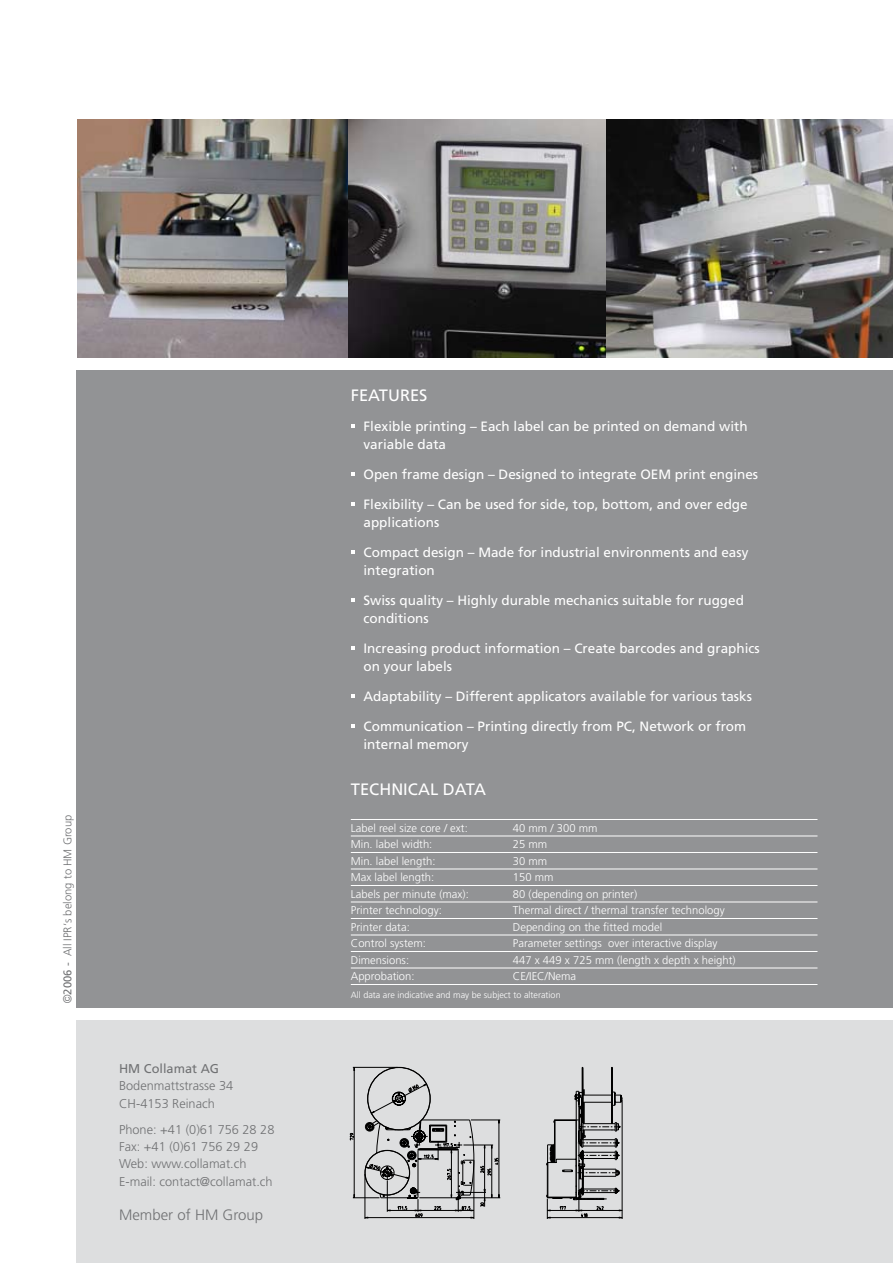
<style>
.page{position:relative;width:893px;height:1263px;background:#fff}
.page>*{position:absolute;margin:0;border:0;box-sizing:border-box;transform-origin:0 0}
.t1{font:16.5px "Frutiger";letter-spacing:.005em;color:#fff}
.t2{font:300 15px "Frutiger";color:#707173}
.t3{font:13.5px/18px "Frutiger";color:#fff}
.t4{font:300 12.75px/17.2px "Frutiger";color:#707173}
.t5{font:12.75px "Frutiger";color:#707173}
.t6{font:300 11.25px "Frutiger";color:#fff}
.t7{font:300 11.25px "Frutiger";color:#707173}
.t8{font:300 9px "Frutiger";color:#fff}
.s1{font-family:"Arial";font-weight:400}
.s2{font-weight:400}
</style>
<div class="page">
<div style="left:77px;top:370px;width:816px;height:638px;background:#929395"></div>
<div style="left:77px;top:1020px;width:816px;height:243px;background:#dddedf"></div>
<img style="left:78px;top:119px;width:270px;height:238px">
<img style="left:348px;top:119px;width:545px;height:238px">
<svg style="left:349px;top:1066px;width:15px;height:133px"></svg>
<svg style="left:364px;top:1066px;width:259px;height:153px"></svg>
<hr style="left:351px;top:819px;width:466px;height:1px;background:#fff">
<hr style="left:351px;top:836px;width:466px;height:1px;background:#fff">
<hr style="left:351px;top:852px;width:466px;height:1px;background:#fff">
<hr style="left:351px;top:869px;width:466px;height:1px;background:#fff">
<hr style="left:351px;top:885px;width:466px;height:1px;background:#fff">
<hr style="left:351px;top:902px;width:466px;height:1px;background:#fff">
<hr style="left:351px;top:918px;width:466px;height:1px;background:#fff">
<hr style="left:351px;top:935px;width:466px;height:1px;background:#fff">
<hr style="left:351px;top:951px;width:466px;height:1px;background:#fff">
<hr style="left:351px;top:968px;width:466px;height:1px;background:#fff">
<hr style="left:351px;top:984px;width:466px;height:1px;background:#fff">
<svg style="left:351px;top:424px;width:3px;height:4px"></svg>
<svg style="left:351px;top:472px;width:3px;height:4px"></svg>
<svg style="left:351px;top:502px;width:3px;height:4px"></svg>
<svg style="left:351px;top:550px;width:3px;height:4px"></svg>
<svg style="left:351px;top:598px;width:3px;height:4px"></svg>
<svg style="left:351px;top:646px;width:3px;height:4px"></svg>
<svg style="left:351px;top:694px;width:3px;height:4px"></svg>
<svg style="left:351px;top:724px;width:3px;height:4px"></svg>
<p class="t7" style="left:61px;top:1003px;width:189px;rotate:-90deg"><span class="s1">©</span><span class="s2">2006 -</span> All IPR‘s belong to HM Group</p>
<p class="t5" style="left:119px;top:1061px;width:102px">HM Collamat AG</p>
<p class="t4" style="left:119px;top:1077px;width:116px">Bodenmattstrasse 34<br>CH-4153 Reinach</p>
<p class="t4" style="left:119px;top:1121px;width:157px">Phone: +41 (0)61 756 28 28<br>Fax: +41 (0)61 756 29 29<br>Web: www.collamat.ch<br>E-mail: contact@collamat.ch</p>
<p class="t2" style="left:119px;top:1206px;width:146px">Member of HM Group</p>
<p class="t1" style="left:351px;top:386px;width:68px">Features</p>
<p class="t3" style="left:364px;top:417px;width:386px">Flexible printing – Each label can be printed on demand with variable data</p>
<p class="t3" style="left:364px;top:465px;width:396px">Open frame design – Designed to integrate OEM print engines</p>
<p class="t3" style="left:364px;top:495px;width:386px">Flexibility – Can be used for side, top, bottom, and over edge applications</p>
<p class="t3" style="left:364px;top:543px;width:386px">Compact design – Made for industrial environments and easy integration</p>
<p class="t3" style="left:364px;top:591px;width:382px">Swiss quality – Highly durable mechanics suitable for rugged conditions</p>
<p class="t3" style="left:364px;top:639px;width:398px;text-indent:-9px">I ncreasing product information – Create barcodes and graphics on your labels</p>
<p class="t3" style="left:364px;top:687px;width:390px">Adaptability – Different applicators available for various tasks</p>
<p class="t3" style="left:364px;top:717px;width:384px">Communication – Printing directly from PC, Network or from internal memory</p>
<p class="t1" style="left:351px;top:779px;width:20px">Tech</p>
<p class="t1" style="left:391px;top:779px;width:28px">nical</p>
<p class="t1" style="left:443px;top:779px;width:24px">data</p>
<p class="t6" style="left:351px;top:821px;width:119px">Label reel size core / ext:</p>
<p class="t6" style="left:513px;top:821px;width:86px">40 mm / 300 mm</p>
<p class="t6" style="left:351px;top:838px;width:83px">Min. label width:</p>
<p class="t6" style="left:513px;top:838px;width:36px">25 mm</p>
<p class="t6" style="left:351px;top:854px;width:86px">Min. label length:</p>
<p class="t6" style="left:513px;top:854px;width:36px">30 mm</p>
<p class="t6" style="left:351px;top:871px;width:85px">Max label length:</p>
<p class="t6" style="left:513px;top:871px;width:42px">150 mm</p>
<p class="t6" style="left:351px;top:887px;width:120px">Labels per minute (max):</p>
<p class="t6" style="left:513px;top:887px;width:126px">80 (depending on printer)</p>
<p class="t6" style="left:351px;top:904px;width:93px">Printer technology:</p>
<p class="t6" style="left:513px;top:904px;width:214px">Thermal direct / thermal transfer technology</p>
<p class="t6" style="left:351px;top:920px;width:61px">Printer data:</p>
<p class="t6" style="left:513px;top:920px;width:151px">Depending on the fitted model</p>
<p class="t6" style="left:351px;top:937px;width:77px">Control system:</p>
<p class="t6" style="left:513px;top:937px;width:206px">Parameter settings over interactive display</p>
<p class="t6" style="left:351px;top:953px;width:60px">Dimensions:</p>
<p class="t6" style="left:513px;top:953px;width:224px">447 x 449 x 725 mm (length x depth x height)</p>
<p class="t6" style="left:351px;top:970px;width:65px">Approbation:</p>
<p class="t6" style="left:513px;top:970px;width:65px">CE/IEC/Nema</p>
<p class="t8" style="left:351px;top:990px;width:211px">All data are indicative and may be subject to alteration</p>
</div>
